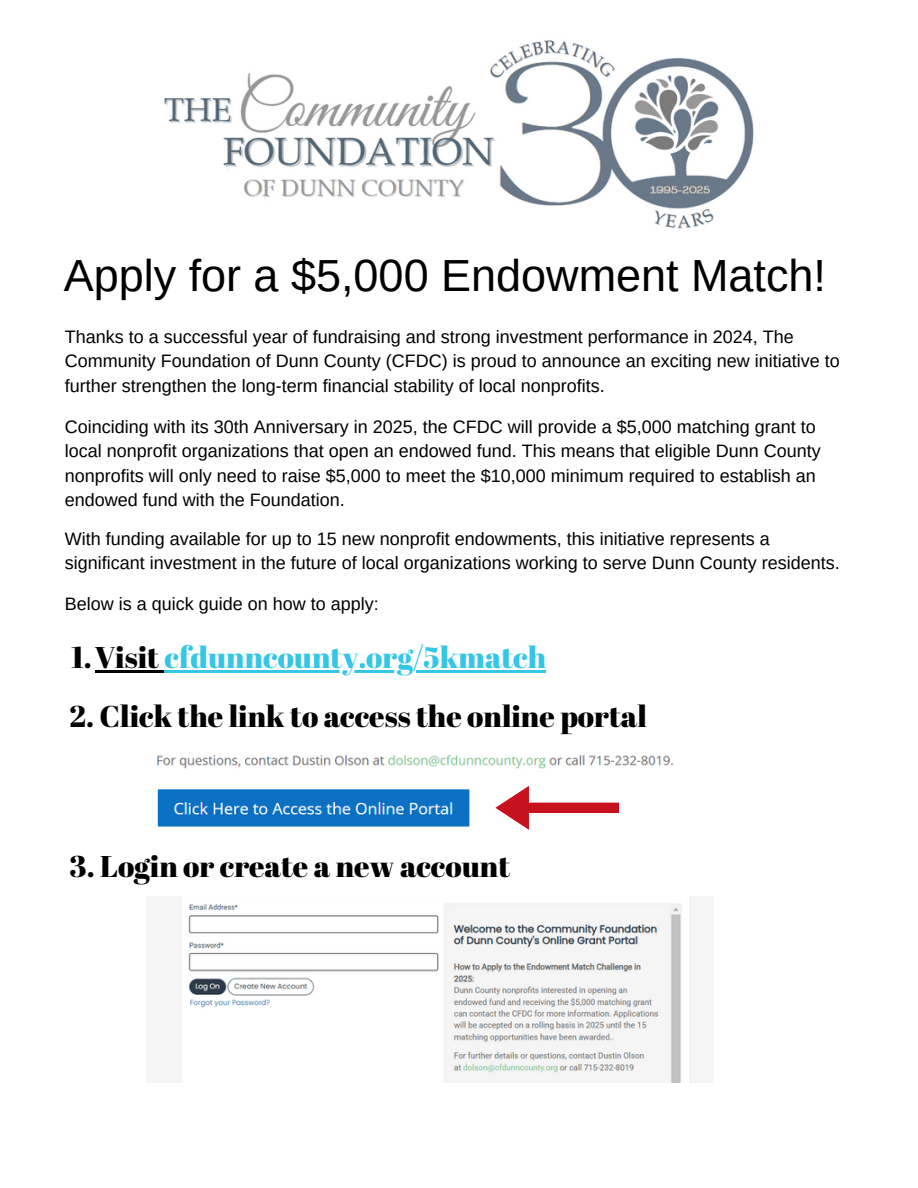
<style>
.page{position:relative;width:918px;height:1188px;background:#fff}
.page>*{position:absolute;margin:0;border:0;box-sizing:border-box;transform-origin:0 0}
.t1{font:45px "Arimo";color:#000}
.t2{font:30px "Abril Fatface";color:#000}
.t3{font:30px "Abril Fatface";color:#35c6e6}
.t4{font:18px/24.5px "Arimo";color:#000}
.s1{color:#000}
</style>
<div class="page">
<img style="left:157px;top:755px;width:517px;height:72px">
<img style="left:176px;top:897px;width:520px;height:185px">
<svg style="left:495px;top:786px;width:124px;height:44px"></svg>
<img style="left:164px;top:40px;width:590px;height:189px">
<hr style="left:95px;top:670px;width:70px;height:2px;background:#000">
<hr style="left:165px;top:670px;width:381px;height:2px;background:#35c6e6">
<p class="t1" style="left:64px;top:250px;width:764px">Apply for a $5,000 Endowment Match!</p>
<p class="t4" style="left:65px;top:324px;width:777px">Thanks to a successful year of fundraising and strong investment performance in 2024, The<br>Community Foundation of Dunn County (CFDC) is proud to announce an exciting new initiative to further strengthen the long-term financial stability of local nonprofits.</p>
<h1 class="t4" style="left:65px;top:414px;width:758px">Coinciding with its 30th Anniversary in 2025, the CFDC will provide a $5,000 matching grant to local nonprofit organizations that open an endowed fund. This means that eligible Dunn County nonprofits will only need to raise $5,000 to meet the $10,000 minimum required to establish an endowed fund with the Foundation.</h1>
<p class="t4" style="left:65px;top:526px;width:777px">With funding available for up to 15 new nonprofit endowments, this initiative represents a significant investment in the future of local organizations working to serve Dunn County residents.</p>
<p class="t4" style="left:65px;top:592px;width:316px">Below is a quick guide on how to apply:</p>
<p class="t3" style="left:71px;top:636px;width:477px"><span class="s1">1.Visit</span> cfdunncounty.org/5kmatch</p>
<h2 class="t2" style="left:70px;top:695px;width:579px">2. Click the link to access the online portal</h2>
<p class="t2" style="left:70px;top:845px;width:442px">3. Login or create a new account</p>
</div>
